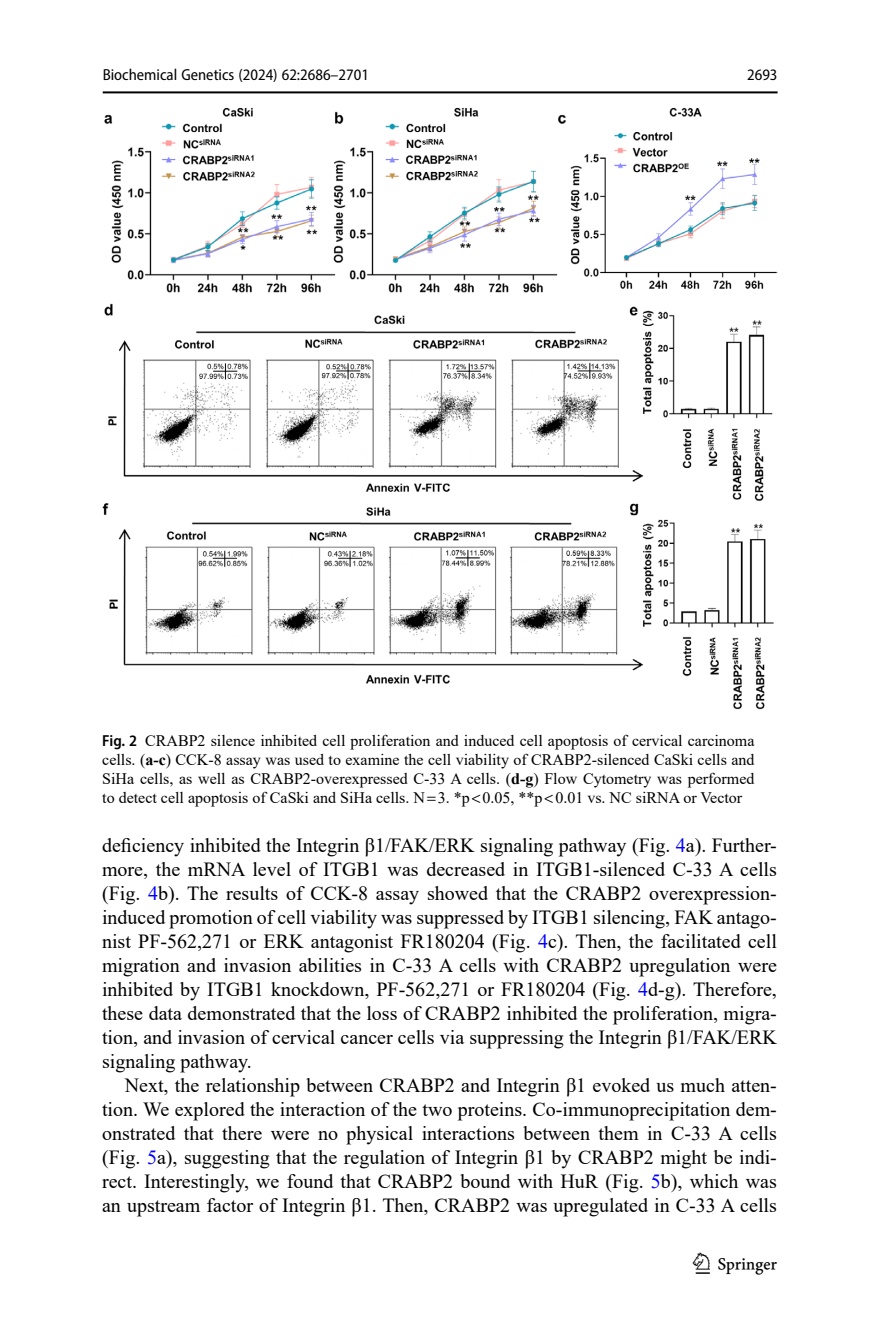
<style>
.page{position:relative;width:879px;height:1333px;background:#fff}
.page>*{position:absolute;margin:0;border:0;box-sizing:border-box;transform-origin:0 0}
.t1{font:30px "Springnew";color:#000}
.Body_Text{font:20px/24px "Times New Roman";color:#000;text-align:justify}
.Body_Text_Indent{font:20px/24px "Times New Roman";color:#000;text-align:justify}
.Figure_Caption{font:16px/19px "Times New Roman";color:#000;text-align:justify}
.t2{font:semi-condensed 16px "Myriad Pro";color:#000}
.s1{font-family:"Myriad Pro";font-weight:600;font-stretch:semi-condensed}
.s2{font-weight:700}
.s3{color:#00f}
</style>
<div class="page">
<hr style="left:103px;top:91px;width:674px;height:2px;background:#000">
<img style="left:102px;top:108px;width:675px;height:601px">
<p class="t2" style="left:103px;top:65px;width:268px">Biochemical Genetics (2024) 62:2686–2701</p>
<p class="t2" style="left:747px;top:65px;width:32px">2693</p>
<p class="Figure_Caption" style="left:102px;top:730px;width:653px"><span class="s1">Fig. 2</span> CRABP2 silence inhibited cell proliferation and induced cell apoptosis of cervical carcinoma cells. (<span class="s2">a-c</span>) CCK-8 assay was used to examine the cell viability of CRABP2-silenced CaSki cells and SiHa cells, as well as CRABP2-overexpressed C-33 A cells. (<span class="s2">d-g</span>) Flow Cytometry was performed to detect cell apoptosis of CaSki and SiHa cells. N 3. *p 0.05, **p 0.01 vs. NC siRNA or Vector</p>
<p class="Body_Text" style="left:102px;top:832px;width:676px">deficiency inhibited the Integrin β1/FAK/ERK signaling pathway (Fig. <span class="s3">4</span>a). Further&shy;more, the mRNA level of ITGB1 was decreased in ITGB1-silenced C-33 A cells (Fig. <span class="s3">4</span>b). The results of CCK-8 assay showed that the CRABP2 overexpression&shy;induced promotion of cell viability was suppressed by ITGB1 silencing, FAK antago&shy;nist PF-562,271 or ERK antagonist FR180204 (Fig. <span class="s3">4</span>c). Then, the facilitated cell migration and invasion abilities in C-33 A cells with CRABP2 upregulation were inhibited by ITGB1 knockdown, PF-562,271 or FR180204 (Fig. <span class="s3">4</span>d-g). Therefore, these data demonstrated that the loss of CRABP2 inhibited the proliferation, migra&shy;tion, and invasion of cervical cancer cells via suppressing the Integrin β1/FAK/ERK signaling pathway.</p>
<p class="Body_Text_Indent" style="left:102px;top:1072px;width:676px;text-indent:23px">Next, the relationship between CRABP2 and Integrin β1 evoked us much atten&shy;tion. We explored the interaction of the two proteins. Co-immunoprecipitation dem&shy;onstrated that there were no physical interactions between them in C-33 A cells (Fig. <span class="s3">5</span>a), suggesting that the regulation of Integrin β1 by CRABP2 might be indi&shy;rect. Interestingly, we found that CRABP2 bound with HuR (Fig. <span class="s3">5</span>b), which was an upstream factor of Integrin β1. Then, CRABP2 was upregulated in C-33 A cells</p>
<h1 class="t1" style="left:696px;top:1246px;width:83px">1 3</h1>
</div>
